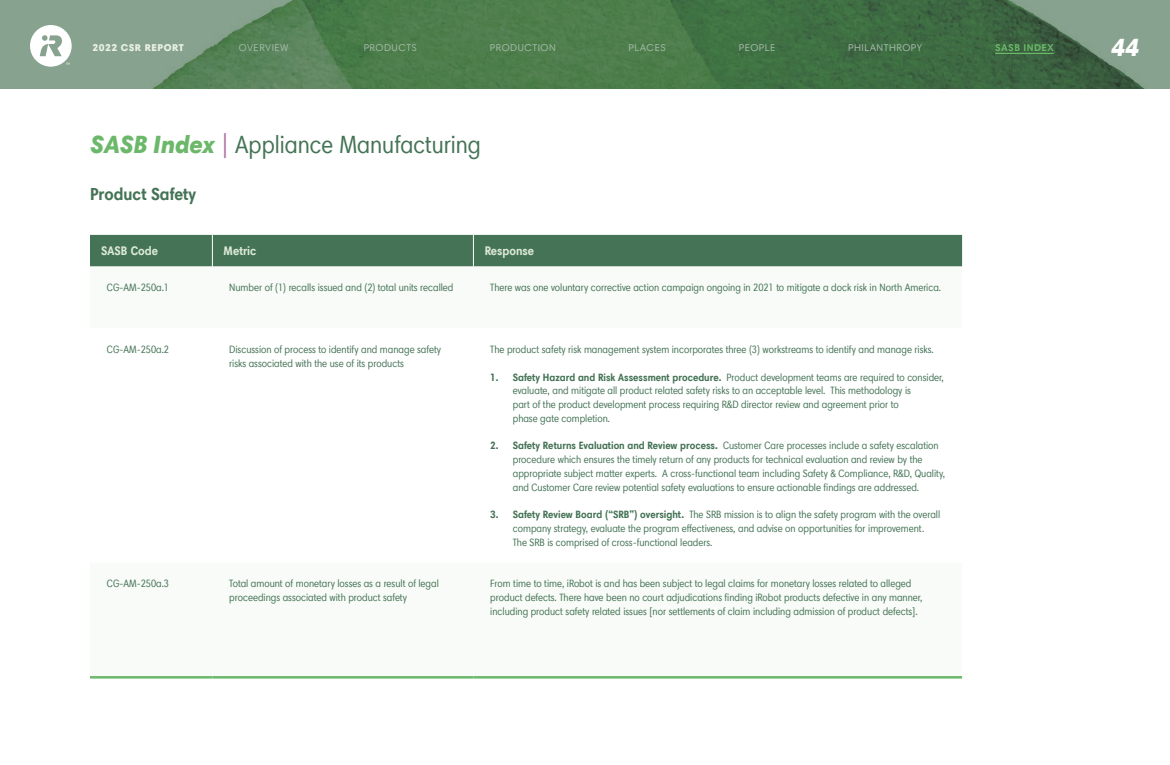
<style>
.page{position:relative;width:1170px;height:765px;background:#fff}
.page>*{position:absolute;margin:0;border:0;box-sizing:border-box;transform-origin:0 0}
.t1{font:condensed 25px "Harmonia Sans Pro";color:#447355}
.t2{font:italic 900 25px "Harmonia Sans Pro";color:#fff}
.t3{font:700 condensed 17.5px "Harmonia Sans Pro";color:#447355}
.t4{font:700 condensed 12.5px "Harmonia Sans Pro";color:#dce9d5}
.t5{font:condensed 10.62px/13.8px "Harmonia Sans Pro";color:#447355}
.t6{font:10px "Harmonia Sans Pro";letter-spacing:.05em;color:#a5b9aa}
.t7{font:900 10px "Harmonia Sans Std";letter-spacing:.05em;color:#e9f1e5}
.t8{font:700 10px "Harmonia Sans Pro";letter-spacing:.05em;color:#6cb86a}
.s1{font-weight:900;font-style:italic;font-stretch:normal;color:#6cb86a}
.s2{color:#ae72a3}
.s3{font-weight:700}
</style>
<div class="page">
<div style="left:90px;top:235px;width:872px;height:32px;background:#447355"></div>
<hr style="left:212px;top:235px;width:1px;height:32px;background:#fff">
<hr style="left:473px;top:235px;width:1px;height:32px;background:#fff">
<hr style="left:90px;top:676px;width:122px;height:3px;background:#6cb86a">
<hr style="left:212px;top:676px;width:261px;height:3px;background:#6cb86a">
<hr style="left:473px;top:676px;width:489px;height:3px;background:#6cb86a">
<img style="left:0;top:0;width:1170px;height:88px">
<svg style="left:30px;top:25px;width:42px;height:42px"></svg>
<hr style="left:995px;top:53px;width:59px;height:1px;background:#6cb86a">
<p class="t7" style="left:92px;top:41px;width:93px">2022 CSR REPORT</p>
<p class="t6" style="left:239px;top:41px;width:51px">OVERVIEW</p>
<p class="t6" style="left:364px;top:41px;width:55px">PRODUCTS</p>
<p class="t6" style="left:490px;top:41px;width:67px">PRODUCTION</p>
<p class="t6" style="left:629px;top:41px;width:39px">PLACES</p>
<p class="t6" style="left:739px;top:41px;width:38px">PEOPLE</p>
<p class="t6" style="left:848px;top:41px;width:75px">PHILANTHROPY</p>
<p class="t8" style="left:995px;top:41px;width:60px">SASB INDEX</p>
<h1 class="t2" style="left:1111px;top:30px;width:29px">44</h1>
<h1 class="t1" style="left:90px;top:130px;width:392px"><span class="s1">SASB Index</span> <span class="s2">|</span> Appliance Manufacturing</h1>
<h2 class="t3" style="left:90px;top:184px;width:108px">Product Safety</h2>
<p class="t4" style="left:101px;top:243px;width:58px">SASB Code</p>
<p class="t4" style="left:224px;top:243px;width:34px">Metric</p>
<p class="t4" style="left:485px;top:243px;width:51px">Response</p>
<p class="t5" style="left:107px;top:281px;width:64px">CG-AM-250a.1</p>
<p class="t5" style="left:229px;top:281px;width:226px">Number of (1) recalls issued and (2) total units recalled</p>
<p class="t5" style="left:490px;top:281px;width:452px">There was one voluntary corrective action campaign ongoing in 2021 to mitigate a dock risk in North America.</p>
<p class="t5" style="left:107px;top:343px;width:64px">CG-AM-250a.2</p>
<p class="t5" style="left:229px;top:343px;width:213px">Discussion of process to identify and manage safety risks associated with the use of its products</p>
<p class="t5" style="left:490px;top:343px;width:445px">The product safety risk management system incorporates three (3) workstreams to identify and manage risks.</p>
<p class="t5" style="left:513px;top:370px;width:432px;text-indent:-23px"><span class="s3">1. Safety Hazard and Risk Assessment procedure.</span> Product development teams are required to consider, evaluate, and mitigate all product related safety risks to an acceptable level. This methodology is<br>part of the product development process requiring R&amp;D director review and agreement prior to<br>phase gate completion.</p>
<p class="t5" style="left:513px;top:439px;width:434px;text-indent:-23px"><span class="s3">2. Safety Returns Evaluation and Review process.</span> Customer Care processes include a safety escalation procedure which ensures the timely return of any products for technical evaluation and review by the appropriate subject matter experts. A cross-functional team including Safety &amp; Compliance, R&amp;D, Quality, and Customer Care review potential safety evaluations to ensure actionable findings are addressed.</p>
<p class="t5" style="left:513px;top:508px;width:429px;text-indent:-23px"><span class="s3">3. Safety Review Board (“SRB”) oversight.</span> The SRB mission is to align the safety program with the overall company strategy, evaluate the program effectiveness, and advise on opportunities for improvement.<br>The SRB is comprised of cross-functional leaders.</p>
<p class="t5" style="left:107px;top:577px;width:64px">CG-AM-250a.3</p>
<p class="t5" style="left:229px;top:577px;width:211px">Total amount of monetary losses as a result of legal proceedings associated with product safety</p>
<p class="t5" style="left:490px;top:577px;width:434px">From time to time, iRobot is and has been subject to legal claims for monetary losses related to alleged product defects. There have been no court adjudications finding iRobot products defective in any manner, including product safety related issues [nor settlements of claim including admission of product defects].</p>
</div>
